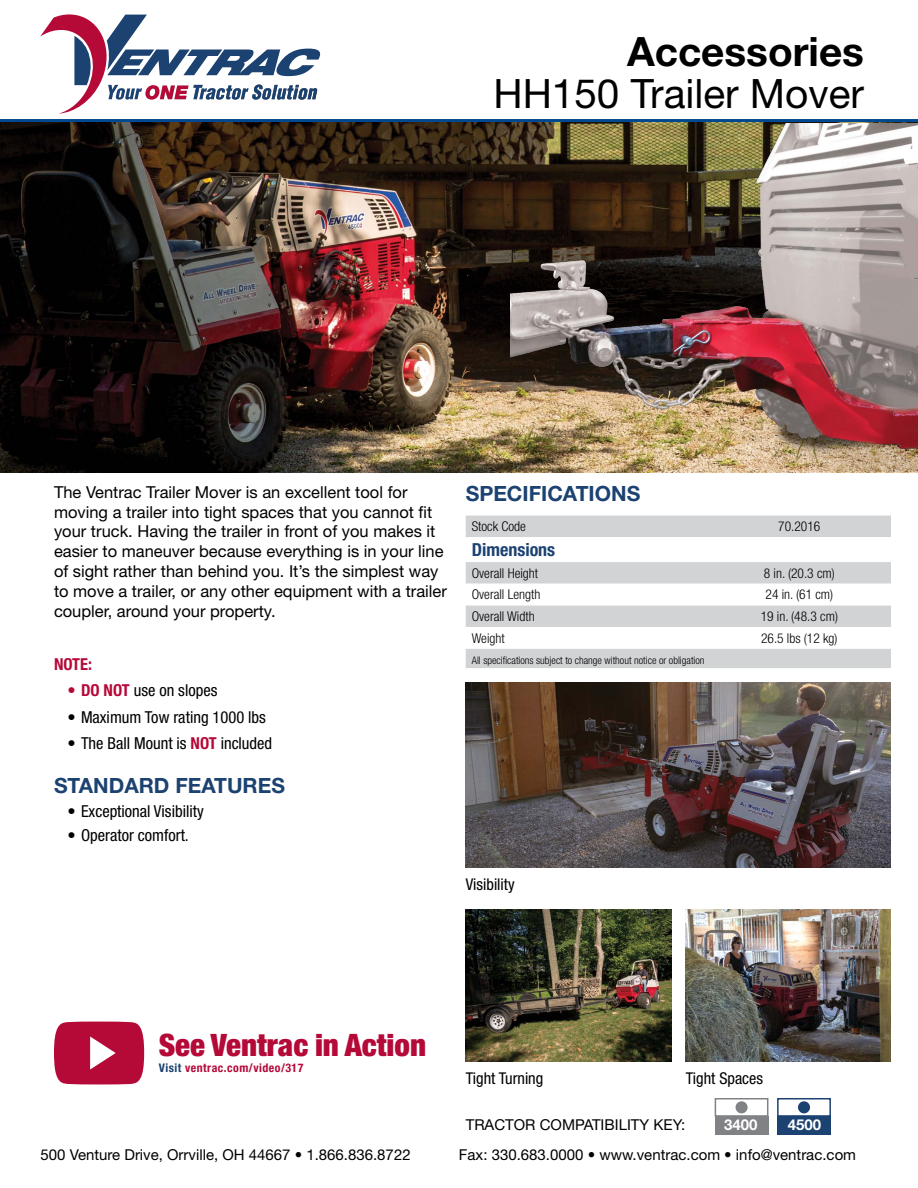
<style>
.page{position:relative;width:918px;height:1188px;background:#fff}
.page>*{position:absolute;margin:0;border:0;box-sizing:border-box;transform-origin:0 0}
.t1{font:40.5px/42px "Helvetica Neue LT Std";color:#000;text-align:right}
.Attachment_txt_small{font:900 condensed 30.9px "Helvetica Neue LT Std";color:#b50938}
.pdf_export{font:700 21px "Helvetica Neue LT Std";color:#1c4271}
.t2{font:700 condensed 18px "Helvetica Neue LT Std";color:#1c4271}
.t3{font:16.5px/19.8px "Helvetica Neue LT Std";color:#000}
.t4{font:condensed 16.5px "Helvetica Neue LT Std";color:#000}
.t5{font:700 condensed 16.5px "Helvetica Neue LT Std";color:#b50938}
.t6{font:condensed 16.2px "Helvetica Neue LT Std";color:#000}
.t7{font:15px "Helvetica Neue LT Std";color:#000}
.t8{font:700 15px "Helvetica Neue LT Std";color:#fff}
.t9{font:300 condensed 13.5px "Helvetica Neue LT Std";color:#000}
.Attachment_txt_small-2{font:700 condensed 11.85px "Helvetica Neue LT Std";letter-spacing:.04em;color:#b50938}
.t10{font:300 condensed 10.5px "Helvetica Neue LT Std";color:#000}
.s1{font-weight:700}
.s2{font-weight:700;color:#b50938}
.s3{color:#1c4271}
</style>
<div class="page">
<img style="left:0;top:122px;width:918px;height:350px">
<hr style="left:0;top:119px;width:918px;height:3px;background:#004990">
<svg style="left:40px;top:14px;width:281px;height:100px"></svg>
<div style="left:466px;top:516px;width:425px;height:152px;background:#d1d3d4"></div>
<svg style="left:466px;top:537px;width:425px;height:25px"></svg>
<svg style="left:466px;top:584px;width:425px;height:65px"></svg>
<img style="left:511px;top:124px;width:407px;height:348px">
<svg style="left:54px;top:1022px;width:90px;height:63px;background:#be2851"></svg>
<img style="left:466px;top:682px;width:425px;height:186px">
<img style="left:686px;top:909px;width:205px;height:153px">
<img style="left:466px;top:909px;width:205px;height:153px">
<div style="left:715px;top:1116px;width:53px;height:19px;background:#808285"></div>
<div style="left:777px;top:1116px;width:54px;height:19px;background:#1c4271"></div>
<div style="left:715px;top:1098px;width:53px;height:19px;border:2px solid #808285"></div>
<div style="left:777px;top:1098px;width:54px;height:19px;border:2px solid #1c4271"></div>
<div style="left:798px;top:1101px;width:12px;height:12px;background:#1c4271;border-radius:50%"></div>
<div style="left:736px;top:1101px;width:12px;height:12px;background:#808285;border-radius:50%"></div>
<p class="t1" style="left:493px;top:30px;width:372px"><span class="s1">Accessories<br></span>HH150 Trailer Mover</p>
<p class="t3" style="left:54px;top:482px;width:395px">The Ventrac Trailer Mover is an excellent tool for moving a trailer into tight spaces that you cannot fit your truck. Having the trailer in front of you makes it easier to maneuver because everything is in your line of sight rather than behind you. It’s the simplest way to move a trailer, or any other equipment with a trailer coupler, around your property.</p>
<p class="t5" style="left:54px;top:654px;width:40px">NOTE:</p>
<p class="t4" style="left:68px;top:681px;width:151px"><span class="s2">• DO NOT</span> use on slopes</p>
<p class="t4" style="left:68px;top:707px;width:200px">• Maximum Tow rating 1000 lbs</p>
<p class="t4" style="left:68px;top:734px;width:206px">• The Ball Mount is <span class="s2">NOT</span> included</p>
<p class="pdf_export" style="left:54px;top:773px;width:233px">STANDARD FEATURES</p>
<p class="t4" style="left:68px;top:802px;width:138px">• Exceptional Visibility</p>
<p class="t4" style="left:68px;top:826px;width:123px">• Operator comfort.</p>
<p class="pdf_export" style="left:466px;top:481px;width:176px">SPECIFICATIONS</p>
<p class="t9" style="left:472px;top:519px;width:56px">Stock Code</p>
<p class="t9" style="left:778px;top:519px;width:44px">70.2016</p>
<p class="t2" style="left:472px;top:539px;width:85px">Dimensions</p>
<p class="t9" style="left:472px;top:565px;width:68px">Overall Height</p>
<p class="t9" style="left:764px;top:565px;width:72px">8 in. (20.3 cm)</p>
<p class="t9" style="left:472px;top:587px;width:70px">Overall Length</p>
<p class="t9" style="left:766px;top:587px;width:69px">24 in. (61 cm)</p>
<p class="t9" style="left:472px;top:608px;width:64px">Overall Width</p>
<p class="t9" style="left:761px;top:608px;width:79px">19 in. (48.3 cm)</p>
<p class="t9" style="left:472px;top:630px;width:34px">Weight</p>
<p class="t9" style="left:761px;top:630px;width:78px">26.5 lbs (12 kg)</p>
<p class="t10" style="left:472px;top:654px;width:234px">All specifications subject to change without notice or obligation</p>
<p class="t6" style="left:466px;top:875px;width:51px">Visibility</p>
<p class="Attachment_txt_small" style="left:159px;top:1026px;width:269px">See Ventrac in Action</p>
<p class="Attachment_txt_small-2" style="left:159px;top:1061px;width:146px"><span class="s3">Visit</span> ventrac.com/video/317</p>
<p class="t6" style="left:466px;top:1069px;width:79px">Tight Turning</p>
<p class="t6" style="left:686px;top:1069px;width:79px">Tight Spaces</p>
<p class="t7" style="left:466px;top:1115px;width:221px">TRACTOR COMPATIBILITY KEY:</p>
<p class="t8" style="left:724px;top:1115px;width:35px">3400</p>
<p class="t8" style="left:788px;top:1115px;width:35px">4500</p>
<p class="t7" style="left:40px;top:1145px;width:372px">500 Venture Drive, Orrville, OH 44667 • 1.866.836.8722</p>
<p class="t7" style="left:459px;top:1145px;width:399px">Fax: 330.683.0000 • www.ventrac.com • info@ventrac.com</p>
</div>
